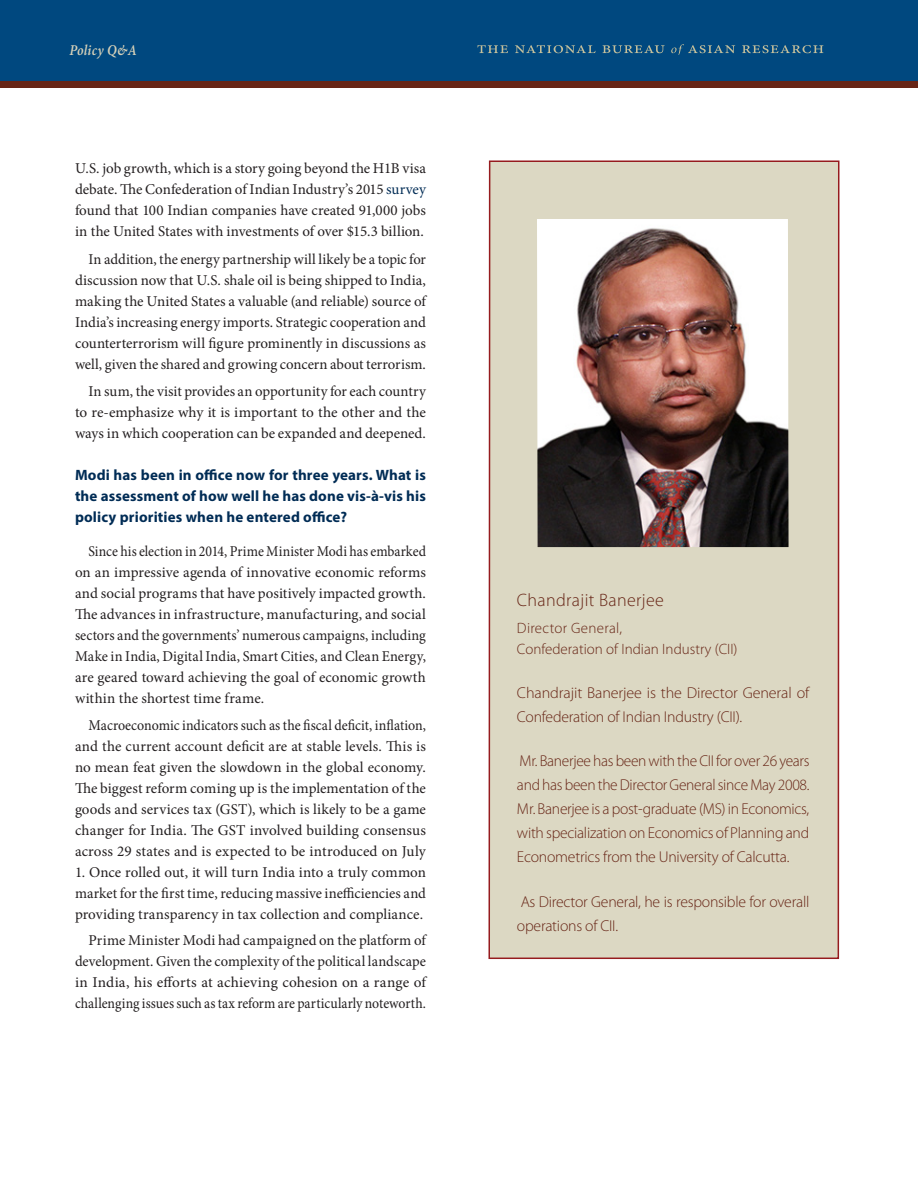
<style>
.page{position:relative;width:918px;height:1188px;background:#fff}
.page>*{position:absolute;margin:0;border:0;box-sizing:border-box;transform-origin:0 0}
.A__Pull_Quote{font:300 18px "Myriad Pro";letter-spacing:.02em;color:#672516}
.A__Pull_Quote-2{font:300 15.75px/24px "Myriad Pro";letter-spacing:-.015em;color:#672516}
.A__Body_Text_1{font:15px/21px "Minion Pro";color:#231f20;text-align:justify}
.A__Body_Text_1-2{font:15px/21px "Minion Pro";color:#231f20;text-align:justify;scale:.92 1}
.A__Body_Text_1-3{font:15px/21px "Minion Pro";color:#231f20;text-align:justify;scale:.93 1}
.A__Body_Text_1-4{font:700 15px/21px "Myriad Pro";letter-spacing:.01em;color:#002c55;text-align:justify}
.A__Pull_Quote-3{font:300 15px/21px "Myriad Pro";color:#672516}
.A__Body_Text_1-5{font:italic 600 15px "Minion Pro";letter-spacing:.015em;color:#d6d1b9;scale:.9 1}
.s1{color:#002c55}
</style>
<div class="page">
<div style="left:489px;top:161px;width:350px;height:797px;background:#dcd8c3"></div>
<div style="left:488px;top:160px;width:351px;height:799px;border:2px solid #961b1e"></div>
<img style="left:537px;top:219px;width:252px;height:328px">
<div style="left:0;top:0;width:918px;height:82px;background:#00487f"></div>
<svg style="left:477px;top:45px;width:31px;height:8px"></svg>
<svg style="left:515px;top:45px;width:81px;height:8px"></svg>
<svg style="left:602px;top:45px;width:63px;height:8px"></svg>
<svg style="left:671px;top:44px;width:64px;height:11px"></svg>
<svg style="left:742px;top:45px;width:81px;height:8px"></svg>
<div style="left:0;top:81px;width:918px;height:7px;background:#672516"></div>
<p class="A__Body_Text_1-5" style="left:69px;top:39px;width:76px">Policy Q&amp;A</p>
<p class="A__Body_Text_1" style="left:75px;top:158px;width:353px">U.S. job growth, which is a story going beyond the H1B visa debate. The Confederation of Indian Industry’s 2015 <span class="s1">survey </span>found that 100 Indian companies have created 91,000 jobs in the United States with investments of over $15.3 billion.</p>
<p class="A__Body_Text_1" style="left:75px;top:248px;width:353px;text-indent:14px">In addition, the energy partnership will likely be a topic for discussion now that U.S. shale oil is being shipped to India, making the United States a valuable (and reliable) source of India’s increasing energy imports. Strategic cooperation and counterterrorism will figure prominently in discussions as well, given the shared and growing concern about terrorism.</p>
<p class="A__Body_Text_1" style="left:75px;top:381px;width:352px;text-indent:14px">In sum, the visit provides an opportunity for each country to re-emphasize why it is important to the other and the ways in which cooperation can be expanded and deepened.</p>
<p class="A__Body_Text_1-4" style="left:75px;top:464px;width:352px">Modi has been in office now for three years. What is the assessment of how well he has done vis-à-vis his policy priorities when he entered office?</p>
<p class="A__Body_Text_1-2" style="left:75px;top:541px;width:383px;text-indent:14px">Since his election in 2014, Prime Minister Modi has embarked on an impressive agenda of innovative economic reforms and social programs that have positively impacted growth.<br>The advances in infrastructure, manufacturing, and social sectors and the governments’ numerous campaigns, including Make in India, Digital India, Smart Cities, and Clean Energy, are geared toward achieving the goal of economic growth within the shortest time frame.</p>
<p class="A__Body_Text_1-3" style="left:75px;top:714px;width:379px;text-indent:14px">Macroeconomic indicators such as the fiscal deficit, inflation, and the current account deficit are at stable levels. This is no mean feat given the slowdown in the global economy.<br>The biggest reform coming up is the implementation of the goods and services tax (GST), which is likely to be a game changer for India. The GST involved building consensus across 29 states and is expected to be introduced on July</p>
<p class="A__Body_Text_1" style="left:75px;top:861px;width:353px">1. Once rolled out, it will turn India into a truly common market for the first time, reducing massive inefficiencies and providing transparency in tax collection and compliance.</p>
<p class="A__Body_Text_1" style="left:75px;top:930px;width:352px;text-indent:14px">Prime Minister Modi had campaigned on the platform of development. Given the complexity of the political landscape in India, his efforts at achieving cohesion on a range of challenging issues such as tax reform are particularly noteworth.</p>
<p class="A__Pull_Quote" style="left:517px;top:589px;width:148px">Chandrajit Banerjee</p>
<p class="A__Pull_Quote-3" style="left:517px;top:617px;width:222px">Director General,<br>Confederation of Indian Industry (CII)</p>
<p class="A__Pull_Quote-2" style="left:517px;top:681px;width:294px">Chandrajit Banerjee is the Director General of<br>Confederation of Indian Industry (CII).</p>
<p class="A__Pull_Quote-2" style="left:517px;top:749px;width:294px;text-align:justify">Mr. Banerjee has been with the CII for over 26 years and has been the Director General since May 2008.<br>Mr. Banerjee is a post-graduate (MS) in Economics, with specialization on Economics of Planning and Econometrics from the University of Calcutta.</p>
<p class="A__Pull_Quote-2" style="left:517px;top:889px;width:294px">As Director General, he is responsible for overall operations of CII.</p>
</div>
